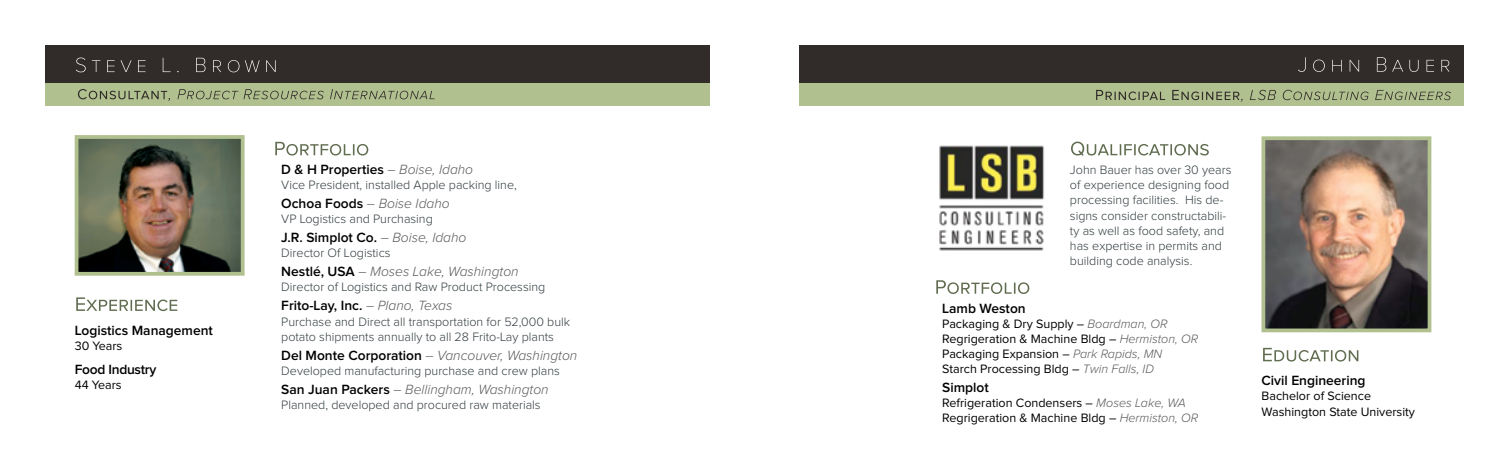
<style>
.page{position:relative;width:1508px;height:473px;background:#fff}
.page>*{position:absolute;margin:0;border:0;box-sizing:border-box;transform-origin:0 0}
.t1{font:600 13.88px "Proxima Nova";color:#000}
.t2{font:italic 300 13.88px "Proxima Nova";color:#58595b}
.t3{font:600 13.88px "Proxima Nova";letter-spacing:-.02em;color:#000}
.t4{font:300 12.62px/15.1px "Proxima Nova";color:#313b3f}
.t5{font:12.62px/15.1px "Proxima Nova";color:#000}
.s1{font-weight:300;font-style:italic;color:#58595b}
.s2{font-weight:600;font-style:normal;color:#000}
</style>
<div class="page">
<div style="left:45px;top:46px;width:664px;height:37px;background:#312b2a"></div>
<div style="left:45px;top:83px;width:664px;height:23px;background:#b0c08e"></div>
<img style="left:74px;top:135px;width:171px;height:141px">
<svg style="left:76px;top:297px;width:101px;height:14px"></svg>
<svg style="left:275px;top:142px;width:93px;height:13px"></svg>
<svg style="left:78px;top:89px;width:356px;height:12px"></svg>
<svg style="left:76px;top:57px;width:200px;height:15px"></svg>
<div style="left:799px;top:46px;width:665px;height:37px;background:#312b2a"></div>
<div style="left:799px;top:83px;width:665px;height:23px;background:#b0c08e"></div>
<svg style="left:1261px;top:136px;width:171px;height:197px;background:#867668"></svg>
<svg style="left:1071px;top:141px;width:137px;height:15px"></svg>
<svg style="left:936px;top:280px;width:93px;height:14px"></svg>
<svg style="left:1263px;top:347px;width:95px;height:14px"></svg>
<svg style="left:1096px;top:90px;width:355px;height:12px"></svg>
<svg style="left:1298px;top:57px;width:151px;height:15px"></svg>
<img style="left:939px;top:145px;width:106px;height:106px">
<p class="t1" style="left:75px;top:324px;width:140px">Logistics Management</p>
<p class="t5" style="left:75px;top:338px;width:49px">30 Years</p>
<p class="t3" style="left:75px;top:363px;width:83px">Food Industry</p>
<p class="t5" style="left:75px;top:377px;width:49px">44 Years</p>
<p class="t1" style="left:281px;top:163px;width:193px">D &amp; H Properties <span class="s1">– Boise, Idaho</span></p>
<p class="t4" style="left:281px;top:178px;width:237px">Vice President, installed Apple packing line,</p>
<p class="t2" style="left:281px;top:197px;width:170px"><span class="s2">Ochoa Foods</span> – Boise Idaho</p>
<p class="t4" style="left:281px;top:212px;width:153px">VP Logistics and Purchasing</p>
<p class="t1" style="left:281px;top:231px;width:187px">J.R. Simplot Co. <span class="s1">– Boise, Idaho</span></p>
<p class="t4" style="left:281px;top:246px;width:111px">Director Of Logistics</p>
<p class="t2" style="left:281px;top:265px;width:239px"><span class="s2">Nestlé, USA</span> – Moses Lake, Washington</p>
<p class="t4" style="left:281px;top:280px;width:266px">Director of Logistics and Raw Product Processing</p>
<p class="t1" style="left:281px;top:299px;width:173px">Frito-Lay, Inc. <span class="s1">– Plano, Texas</span></p>
<p class="t4" style="left:281px;top:314px;width:290px">Purchase and Direct all transportation for 52,000 bulk potato shipments annually to all 28 Frito-Lay plants</p>
<p class="t2" style="left:281px;top:348px;width:298px"><span class="s2">Del Monte Corporation</span> – Vancouver, Washington</p>
<p class="t4" style="left:281px;top:363px;width:280px">Developed manufacturing purchase and crew plans</p>
<p class="t2" style="left:281px;top:382px;width:269px"><span class="s2">San Juan Packers</span> – Bellingham, Washington</p>
<p class="t4" style="left:281px;top:397px;width:261px">Planned, developed and procured raw materials</p>
<p class="t4" style="left:1070px;top:163px;width:163px">John Bauer has over 30 years of experience designing food processing facilities. His de&shy;signs consider constructabili&shy;ty as well as food safety, and has expertise in permits and building code analysis.</p>
<p class="t1" style="left:942px;top:301px;width:85px">Lamb Weston</p>
<p class="t5" style="left:942px;top:316px;width:257px">Packaging &amp; Dry Supply – <span class="s1">Boardman, OR </span>Regrigeration &amp; Machine Bldg – <span class="s1">Hermiston, OR </span>Packaging Expansion – <span class="s1">Park Rapids, MN </span>Starch Processing Bldg – <span class="s1">Twin Falls, ID</span></p>
<p class="t1" style="left:942px;top:381px;width:48px">Simplot</p>
<p class="t5" style="left:942px;top:396px;width:257px">Refrigeration Condensers – <span class="s1">Moses Lake, WA<br></span>Regrigeration &amp; Machine Bldg – <span class="s1">Hermiston, OR</span></p>
<p class="t1" style="left:1261px;top:374px;width:105px">Civil Engineering</p>
<p class="t5" style="left:1261px;top:389px;width:155px">Bachelor of Science<br>Washington State University</p>
</div>
